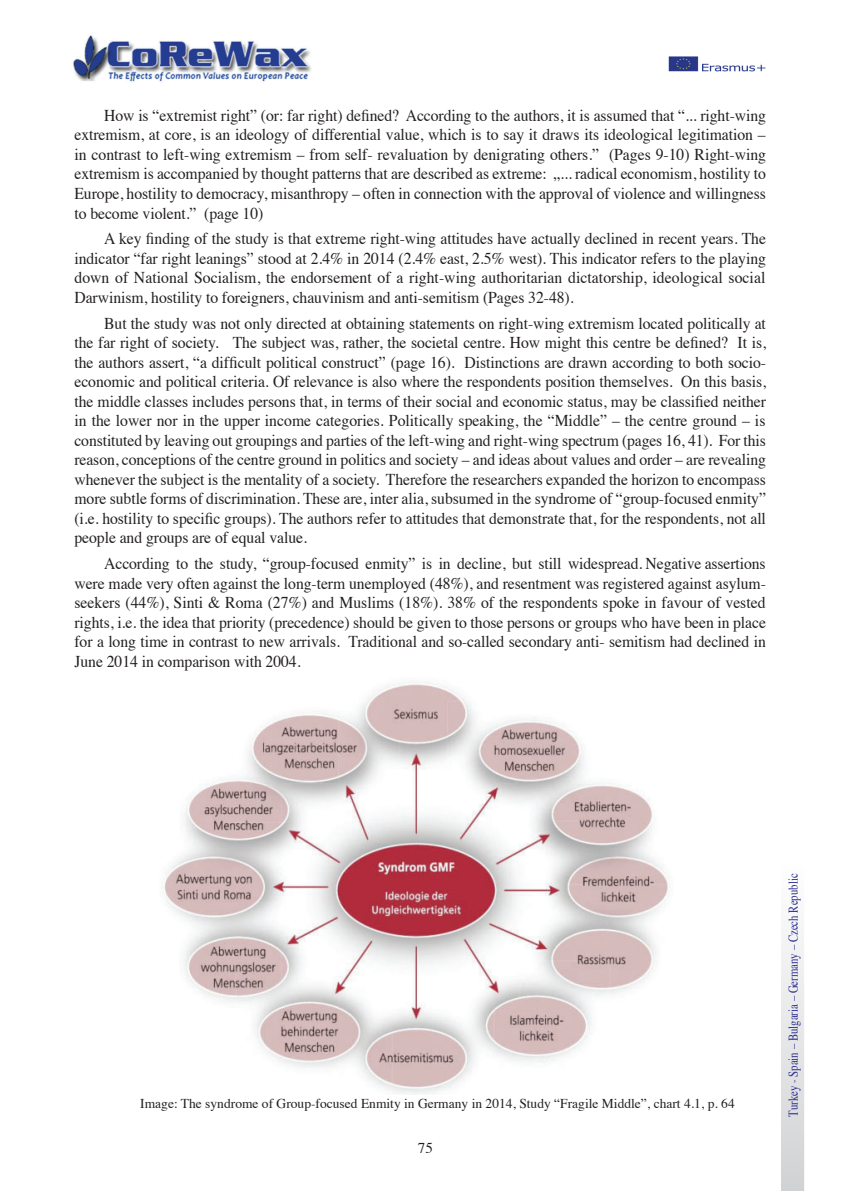
<style>
.page{position:relative;width:851px;height:1191px;background:#fff}
.page>*{position:absolute;margin:0;border:0;box-sizing:border-box;transform-origin:0 0}
.t1{font:16.5px/19.5px "Times";letter-spacing:-.005em;color:#231f20;text-align:justify;scale:.95 1}
.t2{font:15px "Times";color:#231f20}
.t3{font:13.5px "Times";color:#231f20}
.t4{font:13.5px "Times";color:#2e3092;scale:.8 1}
</style>
<div class="page">
<div style="left:780px;top:864px;width:24px;height:327px;background:linear-gradient(to bottom,#fefefe,#d1d2d4);border:2px solid #d1d2d4"></div>
<img style="left:72px;top:35px;width:239px;height:47px">
<img style="left:668px;top:56px;width:97px;height:16px">
<img style="left:162px;top:682px;width:508px;height:412px">
<p class="t1" style="left:74px;top:104px;width:729px;text-indent:30px">How is “extremist right” (or: far right) defined? According to the authors, it is assumed that “... right-wing extremism, at core, is an ideology of differential value, which is to say it draws its ideological legitimation – in contrast to left-wing extremism – from self- revaluation by denigrating others.” (Pages 9-10) Right-wing extremism is accompanied by thought patterns that are described as extreme: „... radical economism, hostility to Europe, hostility to democracy, misanthropy – often in connection with the approval of violence and willingness to become violent.” (page 10)</p>
<p class="t1" style="left:74px;top:228px;width:729px;text-indent:30px">A key finding of the study is that extreme right-wing attitudes have actually declined in recent years. The indicator “far right leanings” stood at 2.4% in 2014 (2.4% east, 2.5% west). This indicator refers to the playing down of National Socialism, the endorsement of a right-wing authoritarian dictatorship, ideological social Darwinism, hostility to foreigners, chauvinism and anti-semitism (Pages 32-48).</p>
<p class="t1" style="left:74px;top:312px;width:729px;text-indent:30px">But the study was not only directed at obtaining statements on right-wing extremism located politically at the far right of society. The subject was, rather, the societal centre. How might this centre be defined? It is, the authors assert, “a difficult political construct” (page 16). Distinctions are drawn according to both socio&shy;economic and political criteria. Of relevance is also where the respondents position themselves. On this basis, the middle classes includes persons that, in terms of their social and economic status, may be classified neither in the lower nor in the upper income categories. Politically speaking, the “Middle” – the centre ground – is constituted by leaving out groupings and parties of the left-wing and right-wing spectrum (pages 16, 41). For this reason, conceptions of the centre ground in politics and society – and ideas about values and order – are revealing whenever the subject is the mentality of a society. Therefore the researchers expanded the horizon to encompass more subtle forms of discrimination. These are, inter alia, subsumed in the syndrome of “group-focused enmity” (i.e. hostility to specific groups). The authors refer to attitudes that demonstrate that, for the respondents, not all people and groups are of equal value.</p>
<p class="t1" style="left:74px;top:552px;width:729px;text-indent:30px">According to the study, “group-focused enmity” is in decline, but still widespread. Negative assertions were made very often against the long-term unemployed (48%), and resentment was registered against asylum&shy;seekers (44%), Sinti &amp; Roma (27%) and Muslims (18%). 38% of the respondents spoke in favour of vested rights, i.e. the idea that priority (precedence) should be given to those persons or groups who have been in place for a long time in contrast to new arrivals. Traditional and so-called secondary anti- semitism had declined in June 2014 in comparison with 2004.</p>
<p class="t3" style="left:140px;top:1090px;width:596px">Image: The syndrome of Group-focused Enmity in Germany in 2014, Study “Fragile Middle”, chart 4.1, p. 64</p>
<p class="t2" style="left:418px;top:1133px;width:16px">75</p>
<p class="t4" style="left:780px;top:1116px;width:305px;rotate:-90deg">Turkey - Spain – Bulgaria – Germany – Czech Republic</p>
</div>
